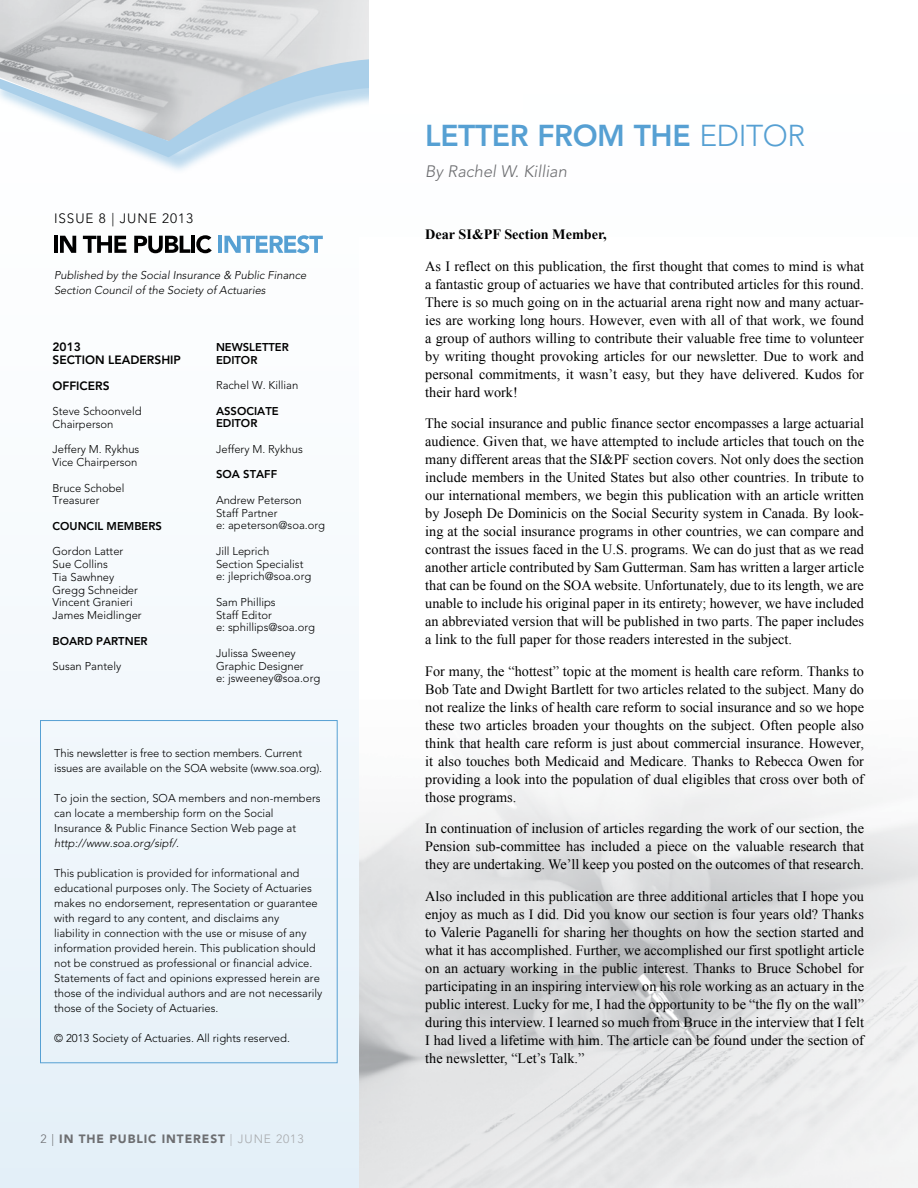
<style>
.page{position:relative;width:918px;height:1188px;background:#fff}
.page>*{position:absolute;margin:0;border:0;box-sizing:border-box;transform-origin:0 0}
.t1{font:800 30px "Avenir LT Std";color:#56a0d3}
.t2{font:italic 300 16.5px "Avenir LT Std";color:#6d6e71}
.t3{font:14.25px/18px "Times New Roman";color:#000;text-align:justify}
.t4{font:700 14.25px "Times New Roman";color:#000}
.t5{font:300 13.5px "Avenir LT Std";letter-spacing:.07em;color:#000}
.t6{font:900 12px "Avenir LT Std";letter-spacing:.075em;color:#6d6e71}
.t7{font:800 12px/12.8px "Avenir LT Std";color:#000}
.t8{font:300 11.25px/12.8px "Avenir LT Std";color:#000}
.t9{font:italic 300 11.25px/15px "Avenir LT Std";color:#000}
.t10{font:800 11.25px/12.8px "Avenir LT Std";color:#000}
.s1{font-style:italic}
.s2{font-weight:300}
.s3{font-weight:300;color:#a7a9ac}
</style>
<div class="page">
<div style="left:0;top:0;width:918px;height:1188px;background:linear-gradient(to bottom,#fff,#e6f1f8)"></div>
<img style="left:360px;top:237px;width:558px;height:951px">
<hr style="left:54px;top:236px;width:4px;height:17px;background:#000">
<svg style="left:60px;top:236px;width:16px;height:17px"></svg>
<svg style="left:83px;top:236px;width:44px;height:17px"></svg>
<svg style="left:134px;top:236px;width:56px;height:17px"></svg>
<hr style="left:191px;top:236px;width:4px;height:17px;background:#000">
<svg style="left:196px;top:235px;width:16px;height:18px"></svg>
<hr style="left:218px;top:236px;width:4px;height:17px;background:#56a0d3">
<svg style="left:224px;top:235px;width:99px;height:18px"></svg>
<img style="left:0;top:0;width:369px;height:59px">
<div style="left:0;top:62px;width:388px;height:114px;background:#fefeff"></div>
<svg style="left:0;top:59px;width:369px;height:98px"></svg>
<div style="left:40px;top:720px;width:297px;height:343px;border:1px solid #56a0d3"></div>
<div style="left:369px;top:0;width:154px;height:114px;background:#fff"></div>
<p class="t5" style="left:54px;top:210px;width:141px">ISSUE 8 | JUNE 2013</p>
<p class="t9" style="left:54px;top:268px;width:254px">Published by the Social Insurance &amp; Public Finance<br>Section Council of the Society of Actuaries</p>
<p class="t7" style="left:52px;top:341px;width:31px">2013<br>SE CTION</p>
<p class="t7" style="left:108px;top:354px;width:74px">LEADERSHIP</p>
<p class="t7" style="left:52px;top:379px;width:8px">OFFI</p>
<p class="t7" style="left:80px;top:379px;width:31px">CERS</p>
<p class="t8" style="left:52px;top:405px;width:91px">Steve Schoonveld<br>Chairperson</p>
<p class="t8" style="left:52px;top:443px;width:88px">Jeffery M. Rykhus<br>Vice Chairperson</p>
<p class="t8" style="left:52px;top:481px;width:74px">B ruce Schobel<br>Treasurer</p>
<p class="t10" style="left:52px;top:520px;width:111px">COUNCIL M EMBERS</p>
<p class="t8" style="left:52px;top:545px;width:91px">Gordon Latter<br>Sue Collins<br>Tia Sawhney<br>Gregg Schneider<br>Vincent Granieri<br>James Meidlinger</p>
<p class="t10" style="left:52px;top:634px;width:26px">BOARD</p>
<p class="t10" style="left:96px;top:634px;width:50px">PARTNER</p>
<p class="t8" style="left:52px;top:660px;width:70px">Susan Pantely</p>
<p class="t10" style="left:216px;top:341px;width:72px">N EWSLETTER<br>EDITOR</p>
<p class="t8" style="left:216px;top:379px;width:84px">Rachel W. Killian</p>
<p class="t10" style="left:216px;top:404px;width:64px">ASSOCIATE<br>EDITOR</p>
<p class="t8" style="left:216px;top:443px;width:88px">Jeffery M. Rykhus</p>
<p class="t10" style="left:216px;top:468px;width:63px">SOA STAFF</p>
<p class="t8" style="left:216px;top:494px;width:111px">Andrew Peterson<br>Staff Partner<br>e: apeterson@soa.org</p>
<p class="t8" style="left:216px;top:545px;width:97px">Jill Leprich<br>Section Specialist e: jleprich@soa.org</p>
<p class="t8" style="left:216px;top:596px;width:101px">Sam Phillips<br>Staff Editor<br>e: sphillips@soa.org</p>
<p class="t8" style="left:216px;top:647px;width:106px">Julissa Sweeney<br>Graphic Designer<br>e: jsweeney@soa.org</p>
<p class="t8" style="left:54px;top:746px;width:269px;line-height:15px">This newsletter is free to section members. Current issues are available on the SOA website (www.soa.org).</p>
<p class="t8" style="left:54px;top:791px;width:268px;line-height:15px">To join the section, SOA members and non-members can locate a membership form on the Social Insurance &amp; Public Finance Section Web page at <span class="s1">http://www.soa.org/sipf/</span>.</p>
<p class="t8" style="left:54px;top:866px;width:270px;line-height:15px">This publication is provided for informational and educational purposes only. The Society of Actuaries makes no endorsement, representation or guarantee with regard to any content, and disclaims any<br>liability in connection with the use or misuse of any information provided herein. This publication should not be construed as professional or financial advice.<br>Statements of fact and opinions expressed herein are those of the individual authors and are not necessarily those of the Society of Actuaries.</p>
<p class="t8" style="left:54px;top:1032px;width:237px">© 2013 Society of Actuaries. All rights reserved.</p>
<p class="t6" style="left:40px;top:1132px;width:265px"><span class="s2">2 |</span> IN THE PUBLIC INTEREST <span class="s3">| JUNE 2013</span></p>
<h1 class="t1" style="left:425px;top:118px;width:33px">LETTE</h1>
<h1 class="t1" style="left:510px;top:118px;width:297px">R FROM THE <span class="s2">EDITOR</span></h1>
<p class="t2" style="left:425px;top:162px;width:143px">By Rachel W. Killian</p>
<p class="t4" style="left:425px;top:225px;width:183px">Dear SI&amp;PF Section Member,</p>
<p class="t3" style="left:425px;top:257px;width:440px">As I reflect on this publication, the first thought that comes to mind is what a fantastic group of actuaries we have that contributed articles for this round.<br>There is so much going on in the actuarial arena right now and many actuar&shy;ies are working long hours. However, even with all of that work, we found a group of authors willing to contribute their valuable free time to volunteer by writing thought provoking articles for our newsletter. Due to work and personal commitments, it wasn’t easy, but they have delivered. Kudos for their hard work!</p>
<p class="t3" style="left:425px;top:414px;width:440px">The social insurance and public finance sector encompasses a large actuarial audience. Given that, we have attempted to include articles that touch on the many different areas that the SI&amp;PF section covers. Not only does the section include members in the United States but also other countries. In tribute to our international members, we begin this publication with an article written by Joseph De Dominicis on the Social Security system in Canada. By look&shy;ing at the social insurance programs in other countries, we can compare and contrast the issues faced in the U.S. programs. We can do just that as we read another article contributed by Sam Gutterman. Sam has written a larger article that can be found on the SOA website. Unfortunately, due to its length, we are unable to include his original paper in its entirety; however, we have included an abbreviated version that will be published in two parts. The paper includes a link to the full paper for those readers interested in the subject.</p>
<p class="t3" style="left:425px;top:662px;width:440px">For many, the “hottest” topic at the moment is health care reform. Thanks to Bob Tate and Dwight Bartlett for two articles related to the subject. Many do not realize the links of health care reform to social insurance and so we hope these two articles broaden your thoughts on the subject. Often people also think that health care reform is just about commercial insurance. However, it also touches both Medicaid and Medicare. Thanks to Rebecca Owen for providing a look into the population of dual eligibles that cross over both of those programs.</p>
<p class="t3" style="left:425px;top:819px;width:440px">In continuation of inclusion of articles regarding the work of our section, the Pension sub-committee has included a piece on the valuable research that they are undertaking. We’ll keep you posted on the outcomes of that research.</p>
<p class="t3" style="left:425px;top:887px;width:440px">Also included in this publication are three additional articles that I hope you enjoy as much as I did. Did you know our section is four years old? Thanks to Valerie Paganelli for sharing her thoughts on how the section started and what it has accomplished. Further, we accomplished our first spotlight article on an actuary working in the public interest. Thanks to Bruce Schobel for participating in an inspiring interview on his role working as an actuary in the public interest. Lucky for me, I had the opportunity to be “the fly on the wall” during this interview. I learned so much from Bruce in the interview that I felt I had lived a lifetime with him. The article can be found under the section of the newsletter, “Let’s Talk.”</p>
</div>
